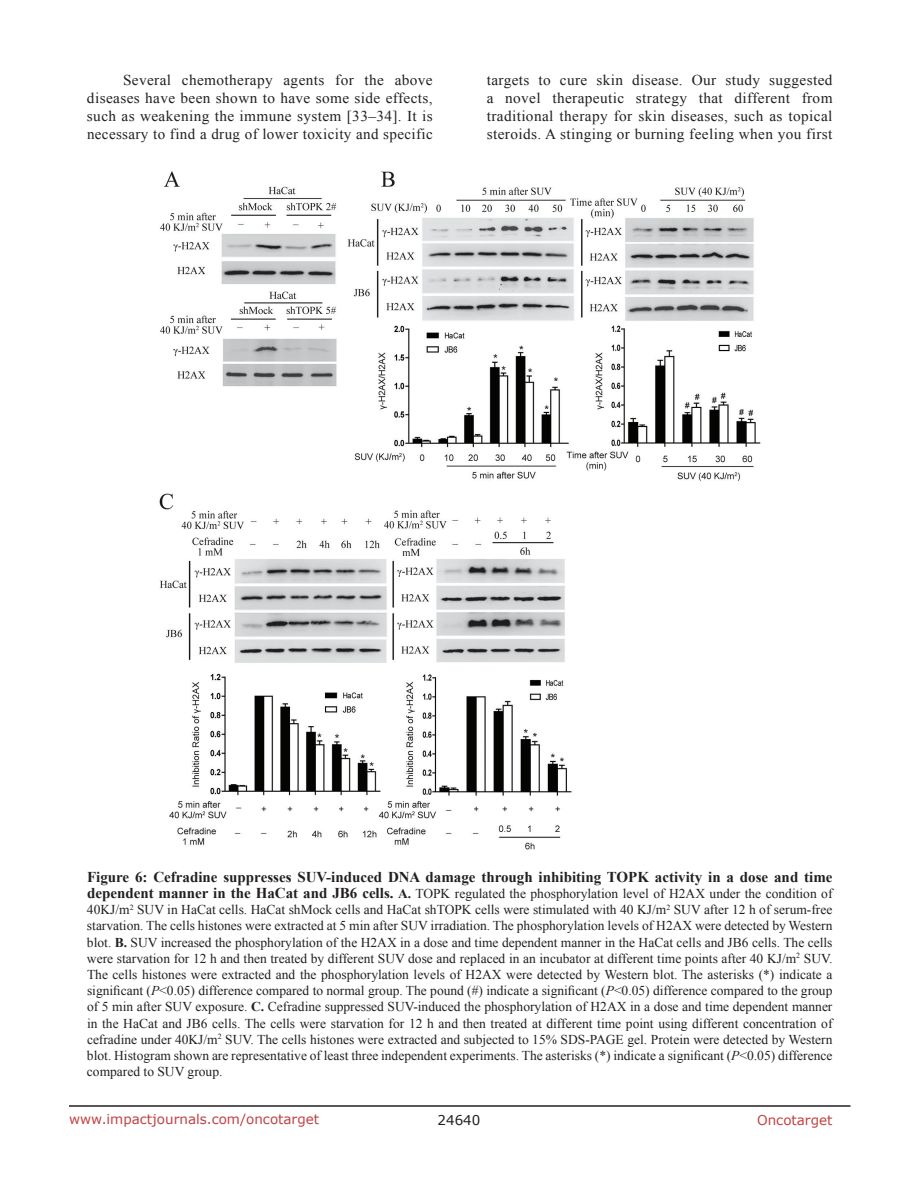
<style>
.page{position:relative;width:918px;height:1188px;background:#fff}
.page>*{position:absolute;margin:0;border:0;box-sizing:border-box;transform-origin:0 0}
.t1{font:15px/18px "Times New Roman";letter-spacing:.025em;color:#231f20;text-align:justify}
.t2{font:700 15px "Times New Roman";color:#231f20}
.t3{font:13.5px/16.2px "Times New Roman";color:#231f20;text-align:justify}
.t4{font:13.5px "Verdana";color:#c24141}
.t5{font:13.5px "Verdana";color:#231f20}
.s1{font-weight:700;font-size:15px}
.s2{font-weight:700}
.s3{font-style:italic}
</style>
<div class="page">
<hr style="left:69px;top:1105px;width:781px;height:2px;background:#231f20">
<img style="left:159px;top:171px;width:602px;height:679px">
<p class="t1" style="left:87px;top:71px;width:347px;text-indent:36px">Several chemotherapy agents for the above diseases have been shown to have some side effects, such as weakening the immune system [33–34]. It is necessary to find a drug of lower toxicity and specific</p>
<p class="t1" style="left:487px;top:71px;width:347px">targets to cure skin disease. Our study suggested a novel therapeutic strategy that different from traditional therapy for skin diseases, such as topical steroids. A stinging or burning feeling when you first</p>
<p class="t2" style="left:87px;top:866px;width:747px">Figure 6: Cefradine suppresses SUV-induced DNA damage through inhibiting TOPK activity in a dose and time</p>
<p class="t3" style="left:87px;top:885px;width:747px"><span class="s1">dependent manner in the HaCat and JB6 cells.</span> <span class="s2">A.</span> TOPK regulated the phosphorylation level of H2AX under the condition of 40KJ/m<sup>2</sup> SUV in HaCat cells. HaCat shMock cells and HaCat shTOPK cells were stimulated with 40 KJ/m<sup>2</sup> SUV after 12 h of serum-free starvation. The cells histones were extracted at 5 min after SUV irradiation. The phosphorylation levels of H2AX were detected by Western blot. <span class="s2">B.</span> SUV increased the phosphorylation of the H2AX in a dose and time dependent manner in the HaCat cells and JB6 cells. The cells were starvation for 12 h and then treated by different SUV dose and replaced in an incubator at different time points after 40 KJ/m<sup>2</sup> SUV.<br>The cells histones were extracted and the phosphorylation levels of H2AX were detected by Western blot. The asterisks (*) indicate a significant (<span class="s3">P</span>&lt;0.05) difference compared to normal group. The pound (#) indicate a significant (<span class="s3">P</span>&lt;0.05) difference compared to the group of 5 min after SUV exposure. <span class="s2">C.</span> Cefradine suppressed SUV-induced the phosphorylation of H2AX in a dose and time dependent manner in the HaCat and JB6 cells. The cells were starvation for 12 h and then treated at different time point using different concentration of cefradine under 40KJ/m<sup>2</sup> SUV. The cells histones were extracted and subjected to 15% SDS-PAGE gel. Protein were detected by Western blot. Histogram shown are representative of least three independent experiments. The asterisks (*) indicate a significant (<span class="s3">P</span>&lt;0.05) difference compared to SUV group.</p>
<p class="t4" style="left:69px;top:1110px;width:252px">www.impactjournals.com/oncotarget</p>
<p class="t5" style="left:438px;top:1111px;width:44px">24640</p>
<p class="t4" style="left:757px;top:1111px;width:77px">Oncotarget</p>
</div>
